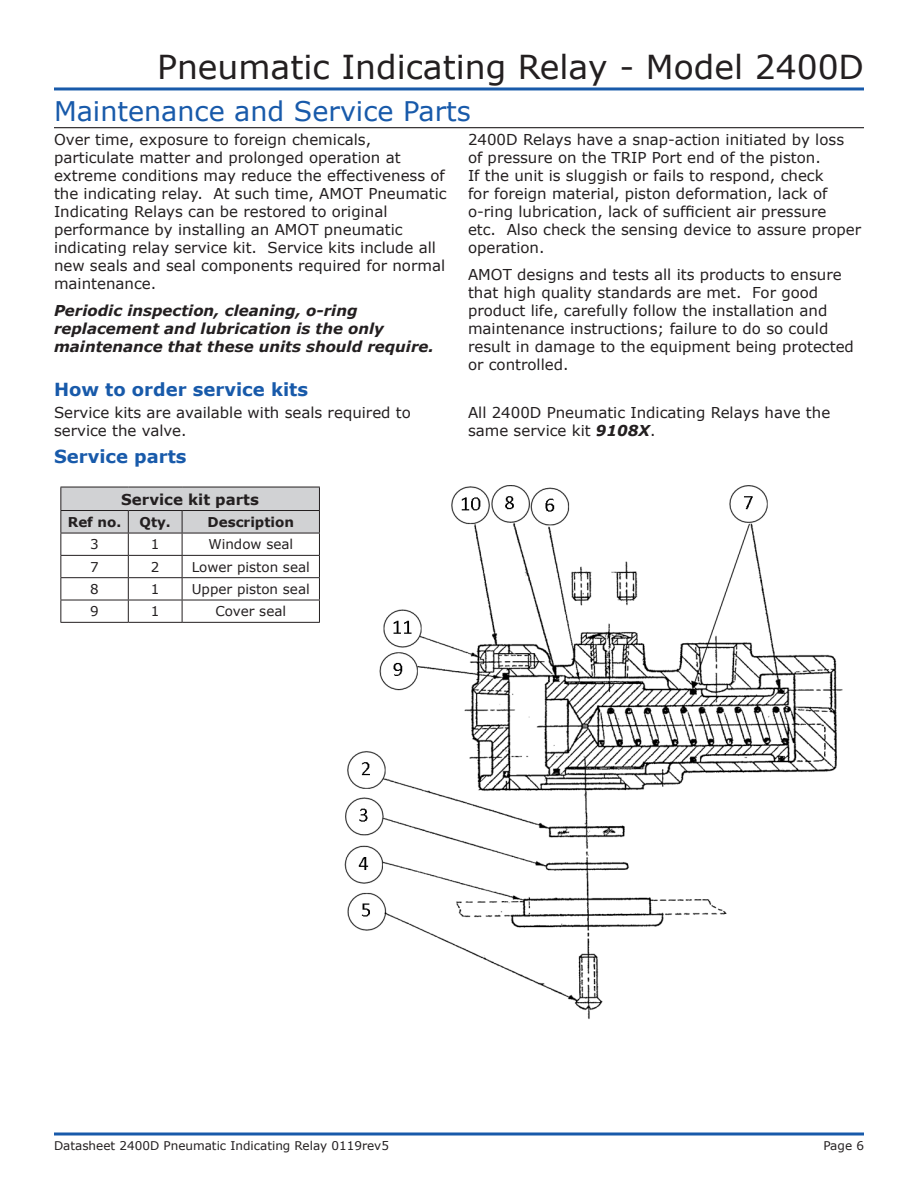
<style>
.page{position:relative;width:918px;height:1188px;background:#fff}
.page>*{position:absolute;margin:0;border:0;box-sizing:border-box;transform-origin:0 0}
.t1{font:33px "Verdana";color:#231f20}
.Datasheet{font:27px "Verdana";color:#185aaa}
.Datasheet-2{font:700 18px "Verdana";color:#185aaa}
.Datasheet-3{font:15px/18px "Verdana";color:#231f20}
.Datasheet-4{font:italic 700 15px/18px "Verdana";color:#231f20}
.Datasheet-5{font:700 15px "Verdana";color:#231f20}
.Datasheet-6{font:13.5px "Verdana";color:#231f20}
.Datasheet-7{font:700 13.5px "Verdana";color:#231f20}
.t2{font:12px "Verdana";color:#231f20}
.s1{font-weight:700;font-style:italic}
</style>
<div class="page">
<hr style="left:54px;top:87px;width:810px;height:3px;background:#185aaa">
<svg style="left:54px;top:1132px;width:810px;height:4px;background:#5183bf"></svg>
<hr style="left:54px;top:127px;width:810px;height:1px;background:#231f20">
<svg style="left:60px;top:487px;width:260px;height:135px"></svg>
<hr style="left:60px;top:622px;width:68px;height:1px;background:#231f20">
<hr style="left:128px;top:622px;width:54px;height:1px;background:#231f20">
<hr style="left:182px;top:622px;width:138px;height:1px;background:#231f20">
<img style="left:344px;top:486px;width:499px;height:533px">
<h1 class="t1" style="left:157px;top:45px;width:708px">Pneumatic Indicating Relay - Model 2400D</h1>
<p class="Datasheet" style="left:54px;top:92px;width:419px">Maintenance and Service Parts</p>
<p class="Datasheet-3" style="left:54px;top:131px;width:394px">Over time, exposure to foreign chemicals, particulate matter and prolonged operation at extreme conditions may reduce the effectiveness of the indicating relay. At such time, AMOT Pneumatic Indicating Relays can be restored to original performance by installing an AMOT pneumatic indicating relay service kit. Service kits include all new seals and seal components required for normal maintenance.</p>
<p class="Datasheet-4" style="left:54px;top:301px;width:381px">Periodic inspection, cleaning, o-ring replacement and lubrication is the only maintenance that these units should require.</p>
<p class="Datasheet-3" style="left:468px;top:131px;width:395px">2400D Relays have a snap-action initiated by loss of pressure on the TRIP Port end of the piston.<br>If the unit is sluggish or fails to respond, check<br>for foreign material, piston deformation, lack of o-ring lubrication, lack of sufficient air pressure<br>etc. Also check the sensing device to assure proper operation.</p>
<p class="Datasheet-3" style="left:468px;top:265px;width:387px">AMOT designs and tests all its products to ensure that high quality standards are met. For good product life, carefully follow the installation and maintenance instructions; failure to do so could result in damage to the equipment being protected or controlled.</p>
<p class="Datasheet-2" style="left:54px;top:377px;width:256px">How to order service kits</p>
<p class="Datasheet-3" style="left:54px;top:403px;width:358px">Service kits are available with seals required to service the valve.</p>
<p class="Datasheet-3" style="left:468px;top:403px;width:364px">All 2400D Pneumatic Indicating Relays have the same service kit <span class="s1">9108X</span>.</p>
<p class="Datasheet-2" style="left:54px;top:444px;width:134px">Service parts</p>
<p class="Datasheet-5" style="left:121px;top:488px;width:139px">Service kit parts</p>
<p class="Datasheet-7" style="left:68px;top:512px;width:55px">Ref no.</p>
<p class="Datasheet-7" style="left:140px;top:512px;width:33px">Qty.</p>
<p class="Datasheet-7" style="left:208px;top:512px;width:88px">Description</p>
<p class="Datasheet-6" style="left:90px;top:535px;width:10px">3</p>
<p class="Datasheet-6" style="left:151px;top:535px;width:10px">1</p>
<p class="Datasheet-6" style="left:208px;top:535px;width:86px">Window seal</p>
<p class="Datasheet-6" style="left:90px;top:558px;width:10px">7</p>
<p class="Datasheet-6" style="left:151px;top:558px;width:10px">2</p>
<p class="Datasheet-6" style="left:192px;top:558px;width:120px">Lower piston seal</p>
<p class="Datasheet-6" style="left:90px;top:580px;width:10px">8</p>
<p class="Datasheet-6" style="left:151px;top:580px;width:10px">1</p>
<p class="Datasheet-6" style="left:192px;top:580px;width:120px">Upper piston seal</p>
<p class="Datasheet-6" style="left:90px;top:602px;width:10px">9</p>
<p class="Datasheet-6" style="left:151px;top:602px;width:10px">1</p>
<p class="Datasheet-6" style="left:215px;top:602px;width:72px">Cover seal</p>
<p class="t2" style="left:54px;top:1138px;width:337px">Datasheet 2400D Pneumatic Indicating Relay 0119rev5</p>
<p class="t2" style="left:823px;top:1138px;width:42px">Page 6</p>
</div>
